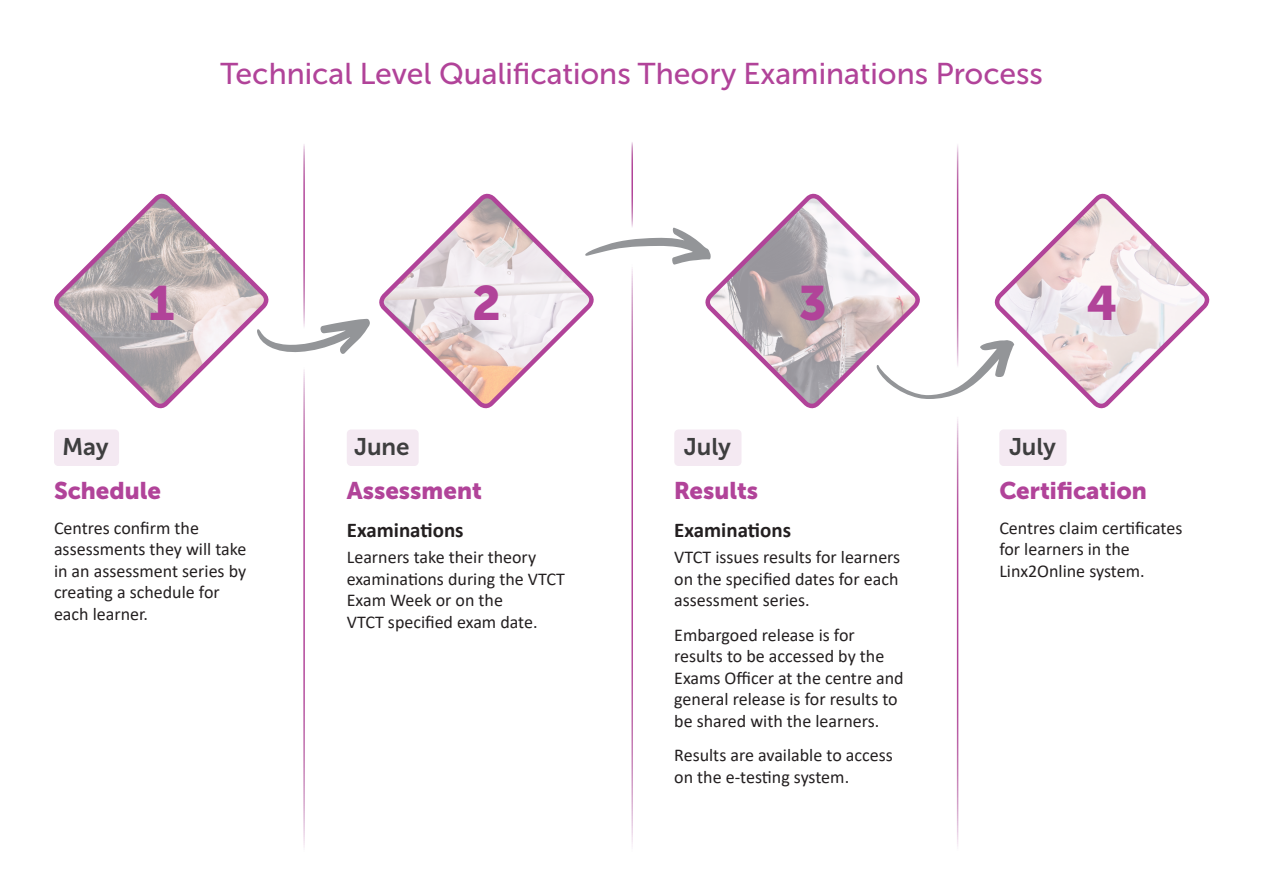
<style>
.page{position:relative;width:1263px;height:893px;background:#fff}
.page>*{position:absolute;margin:0;border:0;box-sizing:border-box;transform-origin:0 0}
.Body_text{font:48px "Museo Sans Cyrl 900";color:#b14399}
.Body_text-2{font:30px "Museo Sans Cyrl 500";color:#b14399}
.Body_text-3{font:24px "Museo Sans Cyrl 900";color:#b14399}
.Body_text-4{font:24px "Museo Sans Cyrl 700";letter-spacing:-.01em;color:#3e3e3f}
.Body_text-5{font:700 21px "Calibri";color:#231f20}
.Body_text-6{font:18px/21.6px "Calibri";color:#231f20}
</style>
<div class="page">
<div style="left:674px;top:429px;width:67px;height:37px;background:#f4e9f2;border-radius:4px"></div>
<div style="left:347px;top:429px;width:72px;height:37px;background:#f4e9f2;border-radius:4px"></div>
<div style="left:54px;top:429px;width:65px;height:37px;background:#f4e9f2;border-radius:4px"></div>
<svg style="left:54px;top:193px;width:215px;height:216px"></svg>
<svg style="left:994px;top:193px;width:216px;height:216px"></svg>
<svg style="left:379px;top:193px;width:215px;height:216px"></svg>
<svg style="left:705px;top:193px;width:215px;height:216px"></svg>
<svg style="left:257px;top:319px;width:113px;height:35px"></svg>
<svg style="left:585px;top:227px;width:126px;height:38px"></svg>
<svg style="left:877px;top:340px;width:137px;height:59px"></svg>
<hr style="left:303px;top:139px;width:2px;height:191px;background:#fff">
<hr style="left:631px;top:254px;width:2px;height:602px;background:#fff">
<div style="left:999px;top:429px;width:67px;height:37px;background:#f4e9f2;border-radius:4px"></div>
<p class="Body_text-2" style="left:220px;top:57px;width:824px">Technical Level Qualifications Theory Examinations Process</p>
<p class="Body_text" style="left:148px;top:276px;width:28px">1</p>
<p class="Body_text" style="left:472px;top:276px;width:30px">2</p>
<p class="Body_text" style="left:799px;top:276px;width:29px">3</p>
<p class="Body_text" style="left:1087px;top:276px;width:32px">4</p>
<p class="Body_text-4" style="left:63px;top:433px;width:48px">May</p>
<p class="Body_text-4" style="left:354px;top:433px;width:57px">June</p>
<p class="Body_text-4" style="left:684px;top:433px;width:49px">July</p>
<p class="Body_text-4" style="left:1009px;top:433px;width:49px">July</p>
<p class="Body_text-3" style="left:54px;top:477px;width:109px">Schedule</p>
<p class="Body_text-6" style="left:54px;top:516px;width:194px">Centres confirm the assessments they will take in an assessment series by creating a schedule for each learner.</p>
<p class="Body_text-3" style="left:347px;top:477px;width:137px">Assessment</p>
<p class="Body_text-5" style="left:347px;top:515px;width:118px">Examinations</p>
<p class="Body_text-6" style="left:347px;top:546px;width:220px">Learners take their theory examinations during the VTCT<br>Exam Week or on the<br>VTCT specified exam date.</p>
<p class="Body_text-3" style="left:674px;top:477px;width:85px">Results</p>
<p class="Body_text-5" style="left:674px;top:515px;width:118px">Examinations</p>
<p class="Body_text-6" style="left:674px;top:546px;width:227px;text-align:justify">VTCT issues results for learners on the specified dates for each assessment series.</p>
<p class="Body_text-6" style="left:674px;top:623px;width:231px">Embargoed release is for results to be accessed by the<br>Exams Officer at the centre and general release is for results to be shared with the learners.</p>
<p class="Body_text-6" style="left:674px;top:744px;width:220px">Results are available to access on the e-testing system.</p>
<p class="Body_text-3" style="left:999px;top:477px;width:149px">Certification</p>
<p class="Body_text-6" style="left:999px;top:516px;width:185px">Centres claim certificates for learners in the<br>Linx2Online system.</p>
</div>
